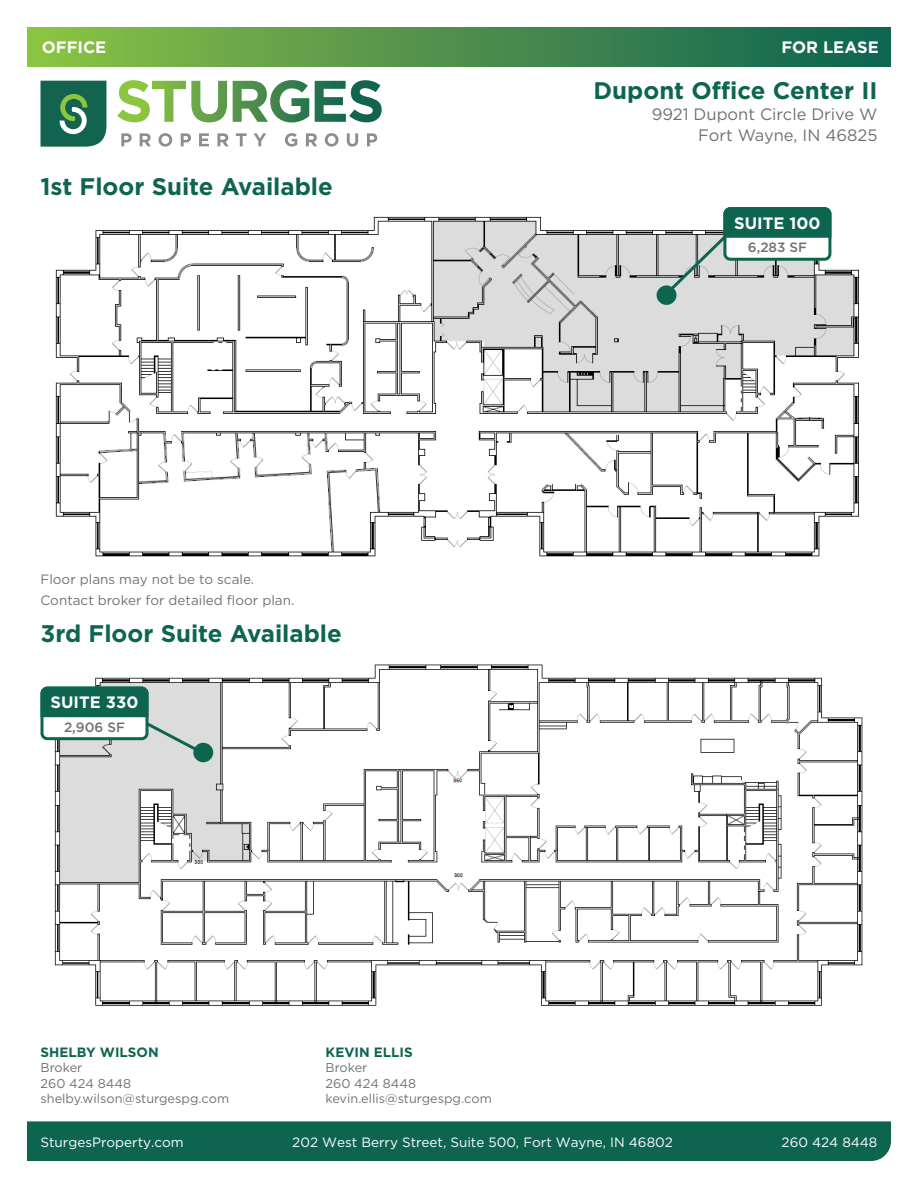
<style>
.page{position:relative;width:918px;height:1188px;background:#fff}
.page>*{position:absolute;margin:0;border:0;box-sizing:border-box;transform-origin:0 0}
.t1{font:700 24px "Gotham";color:#0d6550}
.t2{font:16.5px/21px "Gotham";color:#6f7274;text-align:right}
.t3{font:700 16.5px "Gotham";color:#fff}
.t4{font:13.5px "Gotham";color:#fff}
.t5{font:13.5px "Gotham";color:#6f7274}
.t6{font:700 13.5px "Gotham";color:#0d6550}
.t7{font:500 13.5px "Gotham";color:#6f7274}
.t8{font:12.75px/15.3px "Gotham";color:#6f7274}
</style>
<div class="page">
<div style="left:27px;top:1121px;width:864px;height:40px;background:#0d6550"></div>
<svg style="left:40px;top:81px;width:66px;height:66px;background:#2e775c"></svg>
<svg style="left:121px;top:133px;width:11px;height:13px"></svg>
<svg style="left:140px;top:133px;width:11px;height:13px"></svg>
<svg style="left:158px;top:133px;width:14px;height:14px"></svg>
<svg style="left:181px;top:133px;width:10px;height:13px"></svg>
<svg style="left:199px;top:133px;width:10px;height:13px"></svg>
<svg style="left:217px;top:133px;width:12px;height:13px"></svg>
<svg style="left:236px;top:133px;width:11px;height:13px"></svg>
<svg style="left:253px;top:133px;width:13px;height:13px"></svg>
<svg style="left:285px;top:133px;width:12px;height:14px"></svg>
<svg style="left:306px;top:133px;width:11px;height:13px"></svg>
<svg style="left:325px;top:133px;width:14px;height:14px"></svg>
<svg style="left:347px;top:133px;width:11px;height:14px"></svg>
<svg style="left:367px;top:133px;width:10px;height:13px"></svg>
<svg style="left:117px;top:80px;width:265px;height:43px"></svg>
<div style="left:27px;top:27px;width:864px;height:40px;background:linear-gradient(to right,#8dc145,#0d6153)"></div>
<img style="left:55px;top:216px;width:804px;height:341px">
<div style="left:657px;top:285px;width:19px;height:20px;background:#0d6550;border-radius:50%"></div>
<svg style="left:668px;top:207px;width:165px;height:85px"></svg>
<img style="left:54px;top:664px;width:809px;height:342px">
<div style="left:193px;top:743px;width:20px;height:19px;background:#0d6550;border-radius:50%"></div>
<svg style="left:40px;top:685px;width:160px;height:69px"></svg>
<p class="t3" style="left:42px;top:37px;width:66px">OFFICE</p>
<p class="t3" style="left:781px;top:37px;width:99px">FOR LEASE</p>
<h1 class="t1" style="left:593px;top:75px;width:286px">Dupont Office Center II</h1>
<p class="t2" style="left:652px;top:104px;width:227px">9921 Dupont Circle Drive W<br>Fort Wayne, IN 46825</p>
<p class="t1" style="left:40px;top:170px;width:294px">1st Floor Suite Available</p>
<p class="t5" style="left:40px;top:571px;width:215px">Floor plans may not be to scale.</p>
<p class="t5" style="left:40px;top:592px;width:255px">Contact broker for detailed floor plan.</p>
<p class="t1" style="left:40px;top:618px;width:303px">3rd Floor Suite Available</p>
<p class="t3" style="left:51px;top:691px;width:89px">SUITE 330</p>
<p class="t7" style="left:64px;top:718px;width:62px">2,906 SF</p>
<p class="t6" style="left:40px;top:1043px;width:120px">SHELBY WILSON</p>
<p class="t8" style="left:40px;top:1060px;width:190px">Broker<br>260 424 8448 shelby.wilson@sturgespg.com</p>
<p class="t6" style="left:326px;top:1043px;width:89px">KEVIN ELLIS</p>
<p class="t8" style="left:326px;top:1060px;width:168px">Broker<br>260 424 8448 kevin.ellis@sturgespg.com</p>
<p class="t3" style="left:734px;top:212px;width:88px">SUITE 100</p>
<p class="t7" style="left:748px;top:239px;width:61px">6,283 SF</p>
<p class="t4" style="left:40px;top:1133px;width:145px">SturgesProperty.com</p>
<p class="t4" style="left:292px;top:1133px;width:382px">202 West Berry Street, Suite 500, Fort Wayne, IN 46802</p>
<p class="t4" style="left:782px;top:1133px;width:97px">260 424 8448</p>
</div>
